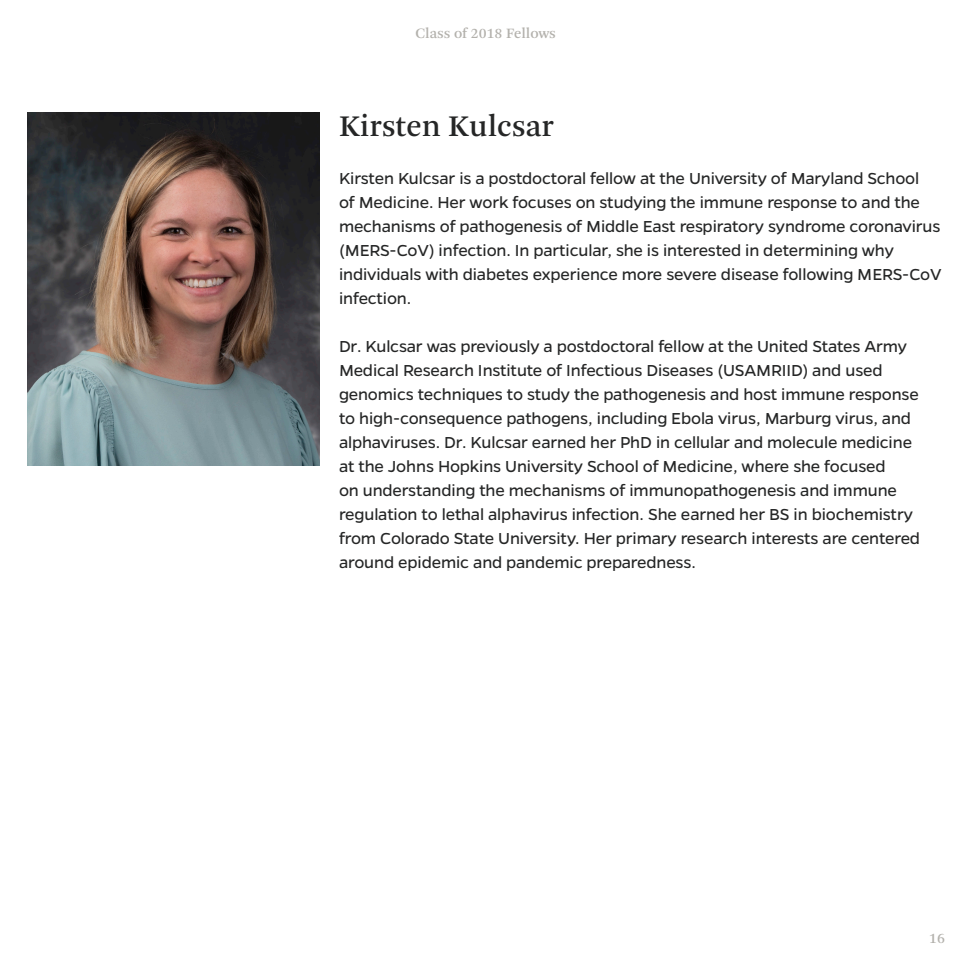
<style>
.page{position:relative;width:972px;height:972px;background:#fff}
.page>*{position:absolute;margin:0;border:0;box-sizing:border-box;transform-origin:0 0}
.Bio_H1{font:31.5px "Arnhem Pro";color:#252626}
.Bio_paragraph{font:18px/24px "Gentona";letter-spacing:-.01em;color:#252626}
.t1{font:15px "Arnhem Pro";color:#b3b1ac}
</style>
<div class="page">
<img style="left:27px;top:112px;width:293px;height:353px">
<p class="t1" style="left:415px;top:24px;width:142px">Class of 2018 Fellows</p>
<p class="Bio_H1" style="left:339px;top:106px;width:216px">Kirsten Kulcsar</p>
<p class="Bio_paragraph" style="left:339px;top:166px;width:604px">Kirsten Kulcsar is a postdoctoral fellow at the University of Maryland School<br>of Medicine. Her work focuses on studying the immune response to and the mechanisms of pathogenesis of Middle East respiratory syndrome coronavirus (MERS-CoV) infection. In particular, she is interested in determining why individuals with diabetes experience more severe disease following MERS-CoV infection.</p>
<p class="Bio_paragraph" style="left:339px;top:334px;width:583px">Dr. Kulcsar was previously a postdoctoral fellow at the United States Army Medical Research Institute of Infectious Diseases (USAMRIID) and used genomics techniques to study the pathogenesis and host immune response to high-consequence pathogens, including Ebola virus, Marburg virus, and alphaviruses. Dr. Kulcsar earned her PhD in cellular and molecule medicine at the Johns Hopkins University School of Medicine, where she focused<br>on understanding the mechanisms of immunopathogenesis and immune regulation to lethal alphavirus infection. She earned her BS in biochemistry from Colorado State University. Her primary research interests are centered around epidemic and pandemic preparedness.</p>
<p class="t1" style="left:929px;top:928px;width:17px">16</p>
</div>
